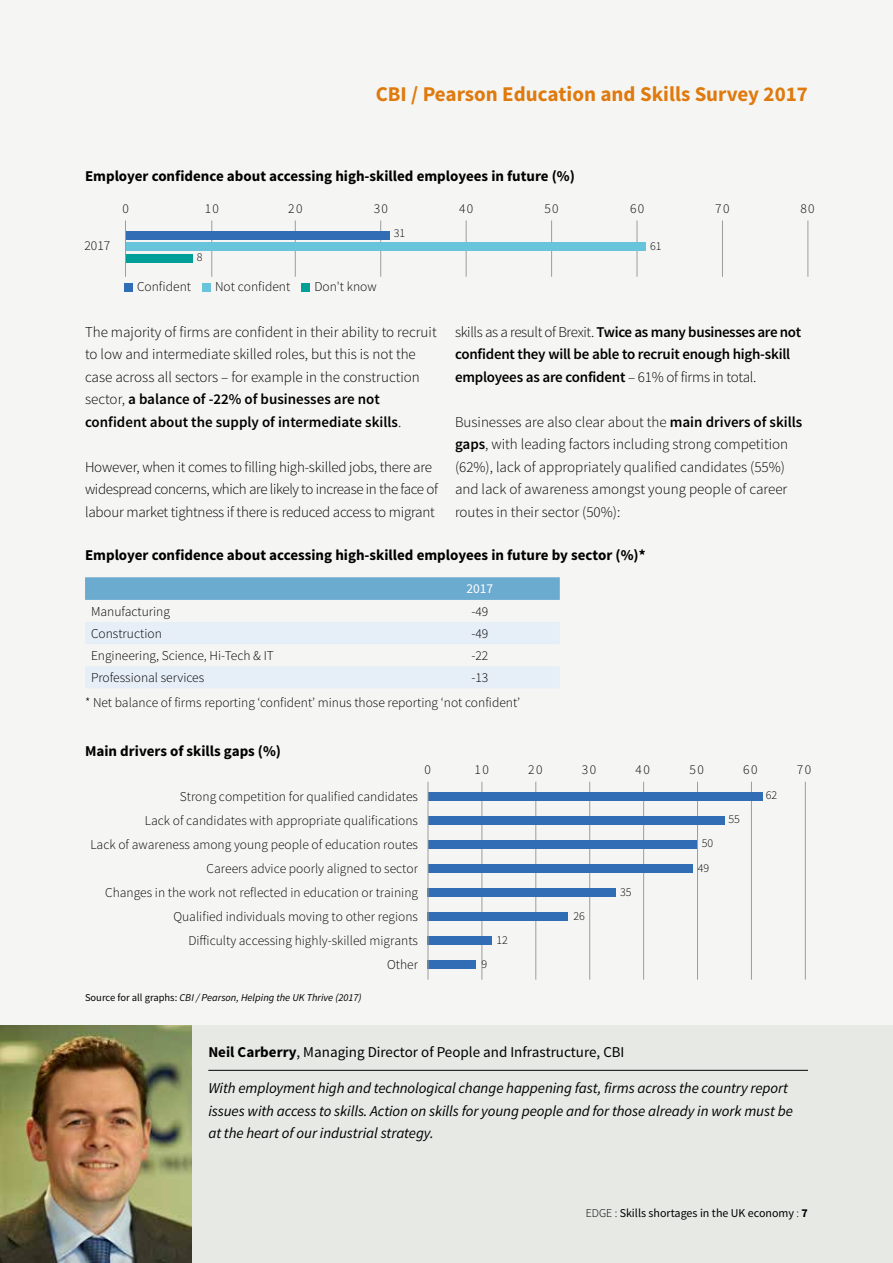
<style>
.page{position:relative;width:893px;height:1263px;background:#f5f6f4}
.page>*{position:absolute;margin:0;border:0;box-sizing:border-box;transform-origin:0 0}
.t1{font:700 21px "Source Sans Pro";color:#df7a0e}
.t2{font:300 15px/22.5px "Source Sans Pro";color:#000}
.t3{font:italic 15px/22.5px "Source Sans Pro";letter-spacing:-.005em;color:#000}
.t4{font:700 15px "Source Sans Pro";color:#000}
.t5{font:600 15px/22.5px "Source Sans Pro";letter-spacing:-.015em;color:#000}
.t6{font:15px "Source Sans Pro";color:#000}
.t7{font:300 13.5px/24px "Source Sans Pro";color:#030304;text-align:right}
.t8{font:300 13.5px/24.9px "Source Sans Pro";color:#000}
.t9{font:13.5px "Source Sans Pro";color:#fff}
.t10{font:12px "Source Sans Pro";color:#000}
.t11{font:300 12px/24.6px "Source Sans Pro";color:#010203;text-align:center}
.t12{font:italic 10.5px "Source Sans Pro";color:#000}
.s1{font-weight:600}
.s2{font-weight:300}
.s3{font-style:normal}
.s4{font-weight:700}
</style>
<div class="page">
<div style="left:0;top:1025px;width:893px;height:238px;background:#e7e9e4"></div>
<hr style="left:208px;top:1070px;width:600px;height:1px;background:#000">
<svg style="left:85px;top:577px;width:475px;height:23px;background:#6eacd0"></svg>
<svg style="left:85px;top:622px;width:475px;height:66px"></svg>
<hr style="left:212px;top:220px;width:1px;height:57px;background:#9d9d9c">
<hr style="left:295px;top:220px;width:1px;height:57px;background:#9d9d9c">
<hr style="left:380px;top:220px;width:1px;height:57px;background:#9d9d9c">
<hr style="left:466px;top:220px;width:1px;height:57px;background:#9d9d9c">
<hr style="left:551px;top:220px;width:1px;height:57px;background:#9d9d9c">
<hr style="left:637px;top:220px;width:1px;height:57px;background:#9d9d9c">
<hr style="left:722px;top:220px;width:1px;height:57px;background:#9d9d9c">
<hr style="left:808px;top:220px;width:1px;height:57px;background:#9d9d9c">
<div style="left:125px;top:231px;width:264px;height:8px;background:#306db4"></div>
<div style="left:125px;top:242px;width:521px;height:9px;background:#67c4db"></div>
<div style="left:125px;top:254px;width:68px;height:9px;background:#029f98"></div>
<hr style="left:125px;top:220px;width:1px;height:57px;background:#9d9d9c">
<div style="left:124px;top:283px;width:8px;height:9px;background:#306db4"></div>
<div style="left:202px;top:283px;width:9px;height:9px;background:#67c4db"></div>
<div style="left:301px;top:283px;width:9px;height:9px;background:#029f98"></div>
<img style="left:0;top:1025px;width:191px;height:238px">
<hr style="left:482px;top:782px;width:1px;height:198px;background:#9d9d9c">
<hr style="left:536px;top:782px;width:1px;height:198px;background:#9d9d9c">
<hr style="left:589px;top:782px;width:1px;height:198px;background:#9d9d9c">
<hr style="left:643px;top:782px;width:1px;height:198px;background:#9d9d9c">
<hr style="left:697px;top:782px;width:1px;height:198px;background:#9d9d9c">
<hr style="left:751px;top:782px;width:1px;height:198px;background:#9d9d9c">
<hr style="left:805px;top:782px;width:1px;height:198px;background:#9d9d9c">
<div style="left:427px;top:960px;width:48px;height:9px;background:#306db4"></div>
<div style="left:428px;top:936px;width:64px;height:9px;background:#306db4"></div>
<div style="left:428px;top:912px;width:140px;height:9px;background:#306db4"></div>
<div style="left:428px;top:888px;width:188px;height:9px;background:#306db4"></div>
<div style="left:428px;top:864px;width:264px;height:9px;background:#306db4"></div>
<div style="left:428px;top:840px;width:268px;height:9px;background:#306db4"></div>
<div style="left:428px;top:816px;width:296px;height:9px;background:#306db4"></div>
<div style="left:428px;top:792px;width:334px;height:9px;background:#306db4"></div>
<hr style="left:428px;top:782px;width:1px;height:198px;background:#9d9d9c">
<h1 class="t1" style="left:376px;top:80px;width:434px">CBI / Pearson Education and Skills Survey 2017</h1>
<p class="t4" style="left:85px;top:167px;width:491px">Employer confidence about accessing high-skilled employees in future (%)</p>
<p class="t7" style="left:123px;top:196px;width:8px">0</p>
<p class="t7" style="left:205px;top:196px;width:16px">10</p>
<p class="t7" style="left:288px;top:196px;width:16px">20</p>
<p class="t7" style="left:374px;top:196px;width:16px">30</p>
<p class="t7" style="left:459px;top:196px;width:16px">40</p>
<p class="t7" style="left:544px;top:196px;width:16px">50</p>
<p class="t7" style="left:630px;top:196px;width:16px">60</p>
<p class="t7" style="left:715px;top:196px;width:16px">70</p>
<p class="t7" style="left:800px;top:196px;width:16px">80</p>
<p class="t7" style="left:84px;top:233px;width:27px">2017</p>
<p class="t11" style="left:197px;top:245px;width:7px">8</p>
<p class="t7" style="left:137px;top:275px;width:56px">Confident</p>
<p class="t7" style="left:215px;top:275px;width:77px">Not confident</p>
<p class="t7" style="left:314px;top:275px;width:64px">Don't know</p>
<p class="t11" style="left:394px;top:221px;width:13px">31</p>
<p class="t2" style="left:85px;top:320px;width:353px">The majority of firms are confident in their ability to recruit to low and intermediate skilled roles, but this is not the case across all sectors – for example in the construction sector, <span class="s1">a balance of -22% of businesses are not confident about the supply of intermediate skills</span>.</p>
<p class="t2" style="left:85px;top:455px;width:354px">However, when it comes to filling high-skilled jobs, there are widespread concerns, which are likely to increase in the face of labour market tightness if there is reduced access to migrant</p>
<p class="t11" style="left:650px;top:233px;width:13px">61</p>
<p class="t5" style="left:455px;top:321px;width:348px"><span class="s2">skills as a result of Brexit.</span> Twice as many businesses are not confident they will be able to recruit enough high-skill employees as are confident <span class="s2">– 61% of firms in total.</span></p>
<p class="t2" style="left:455px;top:410px;width:349px">Businesses are also clear about the <span class="s1">main drivers of skills gaps</span>, with leading factors including strong competition (62%), lack of appropriately qualified candidates (55%) and lack of awareness amongst young people of career routes in their sector (50%):</p>
<p class="t4" style="left:85px;top:545px;width:562px">Employer confidence about accessing high-skilled employees in future by sector (%)*</p>
<p class="t9" style="left:466px;top:580px;width:28px">2017</p>
<p class="t8" style="left:91px;top:599px;width:80px">Manufacturing</p>
<p class="t8" style="left:471px;top:599px;width:18px">-49</p>
<p class="t8" style="left:91px;top:621px;width:72px">Construction</p>
<p class="t8" style="left:471px;top:621px;width:18px">-49</p>
<p class="t8" style="left:91px;top:643px;width:184px">Engineering, Science, Hi-Tech &amp; IT</p>
<p class="t8" style="left:471px;top:643px;width:18px">-22</p>
<p class="t8" style="left:91px;top:665px;width:115px">Professional services</p>
<p class="t8" style="left:85px;top:665px;width:437px;text-indent:386px">-13<br>* Net balance of firms reporting ‘confident’ minus those reporting ‘not confident’</p>
<p class="t4" style="left:85px;top:741px;width:198px">Main drivers of skills gaps (%)</p>
<p class="t7" style="left:425px;top:757px;width:8px">0</p>
<p class="t7" style="left:474px;top:757px;width:16px">10</p>
<p class="t7" style="left:528px;top:757px;width:16px">20</p>
<p class="t7" style="left:582px;top:757px;width:16px">30</p>
<p class="t7" style="left:636px;top:757px;width:16px">40</p>
<p class="t7" style="left:689px;top:757px;width:16px">50</p>
<p class="t7" style="left:743px;top:757px;width:16px">60</p>
<p class="t7" style="left:797px;top:757px;width:16px">70</p>
<p class="t7" style="left:90px;top:784px;width:329px">Strong competition for qualified candidates<br>Lack of candidates with appropriate qualifications<br>Lack of awareness among young people of education routes Careers advice poorly aligned to sector<br>Changes in the work not reflected in education or training Qualified individuals moving to other regions<br>Di-iculty accessing highly-skilled migrants<br>Other</p>
<p class="t11" style="left:766px;top:783px;width:13px">62</p>
<p class="t11" style="left:728px;top:807px;width:13px">55</p>
<p class="t11" style="left:698px;top:831px;width:17px">50<br>49</p>
<p class="t11" style="left:620px;top:880px;width:13px">35</p>
<p class="t11" style="left:573px;top:903px;width:13px">26</p>
<p class="t11" style="left:496px;top:927px;width:13px">12</p>
<p class="t11" style="left:481px;top:951px;width:7px">9</p>
<p class="t12" style="left:85px;top:991px;width:278px"><span class="s3">Source for all graphs:</span> CBI / Pearson, Helping the UK Thrive (2017)</p>
<p class="t6" style="left:208px;top:1043px;width:418px"><span class="s4">Neil Carberry</span>, Managing Director of People and Infrastructure, CBI</p>
<p class="t3" style="left:208px;top:1077px;width:586px">With employment high and technological change happening fast, firms across the country report issues with access to skills. Action on skills for young people and for those already in work must be at the heart of our industrial strategy.</p>
<p class="t10" style="left:586px;top:1205px;width:224px"><span class="s2">EDGE :</span> Skills shortages in the UK economy <span class="s2">:</span> <span class="s4">7</span></p>
</div>
